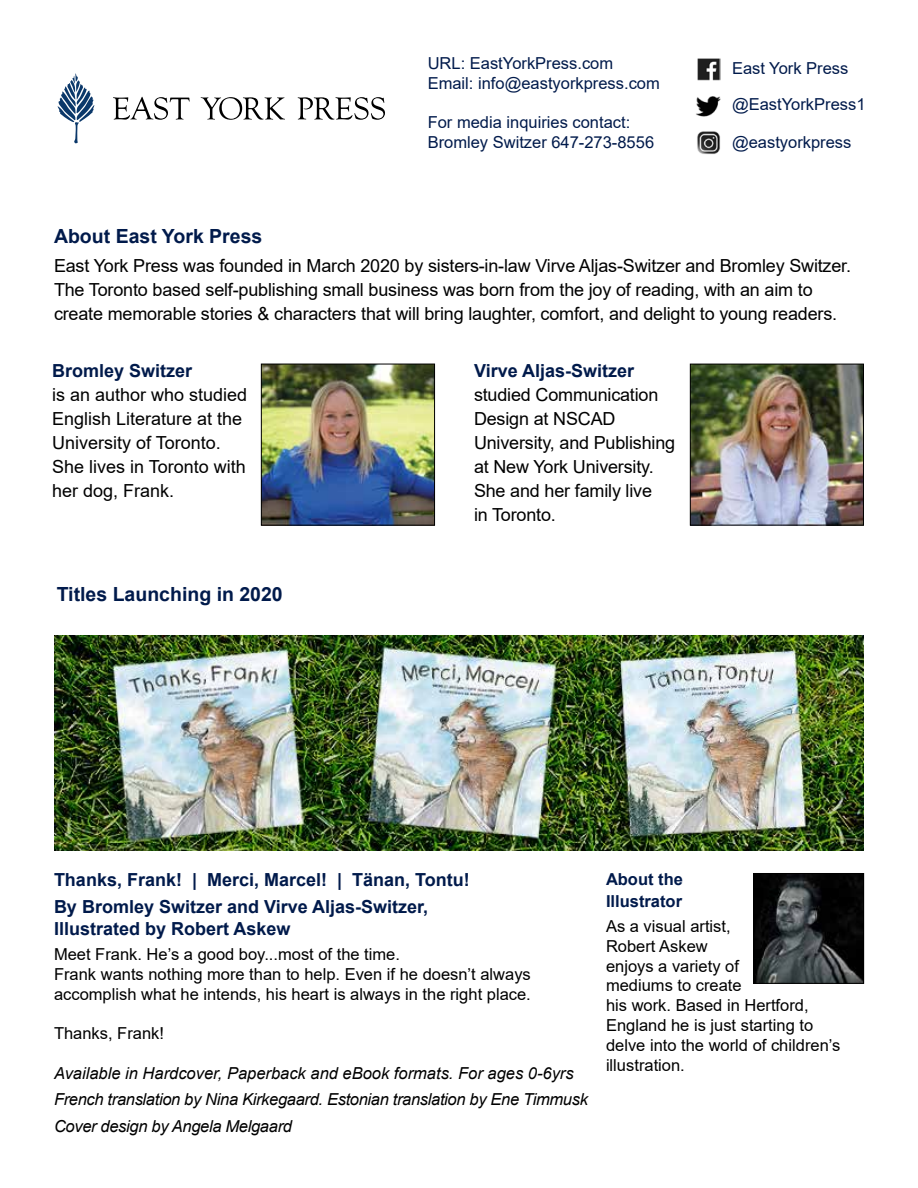
<style>
.page{position:relative;width:918px;height:1188px;background:#fff}
.page>*{position:absolute;margin:0;border:0;box-sizing:border-box;transform-origin:0 0}
.t1{font:700 19.5px "Arial";color:#001a4b}
.t2{font:18px/24px "Arial";letter-spacing:-.01em;color:#000}
.t3{font:700 18px/27px "Arial";color:#001a4b}
.t4{font:16.5px/19.8px "Arial";color:#000}
.t5{font:italic 16.5px/26.5px "Arial";letter-spacing:-.02em;color:#000}
.t6{font:16.5px/19.8px "Arial";color:#001a4b}
.t7{font:700 16.5px/21.6px "Arial";color:#001a4b}
</style>
<div class="page">
<img style="left:755px;top:875px;width:107px;height:107px">
<div style="left:753px;top:873px;width:111px;height:111px;border:1px solid #000"></div>
<img style="left:54px;top:635px;width:810px;height:216px">
<svg style="left:113px;top:97px;width:77px;height:23px"></svg>
<svg style="left:201px;top:97px;width:84px;height:23px"></svg>
<svg style="left:298px;top:97px;width:87px;height:23px"></svg>
<svg style="left:57px;top:73px;width:37px;height:70px"></svg>
<img style="left:692px;top:366px;width:170px;height:158px">
<div style="left:690px;top:364px;width:174px;height:162px;border:1px solid #000"></div>
<img style="left:263px;top:366px;width:170px;height:158px">
<div style="left:261px;top:364px;width:174px;height:162px;border:1px solid #000"></div>
<img style="left:697px;top:58px;width:24px;height:23px">
<img style="left:697px;top:131px;width:23px;height:23px">
<img style="left:696px;top:96px;width:25px;height:21px">
<p class="t6" style="left:428px;top:53px;width:234px">URL: EastYorkPress.com<br>Email: info@eastyorkpress.com</p>
<p class="t6" style="left:428px;top:113px;width:228px">For media inquiries contact:<br>Bromley Switzer 647-273-8556</p>
<p class="t6" style="left:732px;top:58px;width:118px">East York Press</p>
<p class="t6" style="left:732px;top:94px;width:135px">@EastYorkPress1</p>
<p class="t6" style="left:732px;top:132px;width:121px">@eastyorkpress</p>
<p class="t1" style="left:54px;top:222px;width:210px">About East York Press</p>
<p class="t2" style="left:54px;top:254px;width:799px">East York Press was founded in March 2020 by sisters-in-law Virve Aljas-Switzer and Bromley Switzer.<br>The Toronto based self-publishing small business was born from the joy of reading, with an aim to create memorable stories &amp; characters that will bring laughter, comfort, and delight to young readers.</p>
<p class="t3" style="left:52px;top:357px;width:142px">Bromley Switzer</p>
<p class="t2" style="left:52px;top:382px;width:197px">is an author who studied<br>English Literature at the<br>University of Toronto.<br>She lives in Toronto with her dog, Frank.</p>
<p class="t1" style="left:57px;top:581px;width:228px">Titles Launching in 2020</p>
<p class="t3" style="left:474px;top:357px;width:162px">Virve Aljas-Switzer</p>
<p class="t2" style="left:474px;top:382px;width:203px">studied Communication<br>Design at NSCAD<br>University, and Publishing at New York University.<br>She and her family live<br>in Toronto.</p>
<p class="t3" style="left:54px;top:867px;width:417px">Thanks, Frank! | Merci, Marcel! | Tänan, Tontu!<br>By Bromley Switzer and Virve Aljas-Switzer,</p>
<p class="t3" style="left:54px;top:915px;width:238px">Illustrated by Robert Askew</p>
<p class="t4" style="left:54px;top:944px;width:478px">Meet Frank. He’s a good boy...most of the time.<br>Frank wants nothing more than to help. Even if he doesn’t always accomplish what he intends, his heart is always in the right place.</p>
<p class="t4" style="left:54px;top:1023px;width:112px">Thanks, Frank!</p>
<p class="t5" style="left:54px;top:1060px;width:535px">Available in Hardcover, Paperback and eBook formats. For ages 0-6yrs<br>French translation by Nina Kirkegaard. Estonian translation by Ene Timmusk<br>Cover design by Angela Melgaard</p>
<p class="t7" style="left:606px;top:869px;width:78px">About the<br>Illustrator</p>
<p class="t4" style="left:606px;top:916px;width:236px">As a visual artist,<br>Robert Askew<br>enjoys a variety of<br>mediums to create<br>his work. Based in Hertford,<br>England he is just starting to delve into the world of children’s illustration.</p>
</div>
